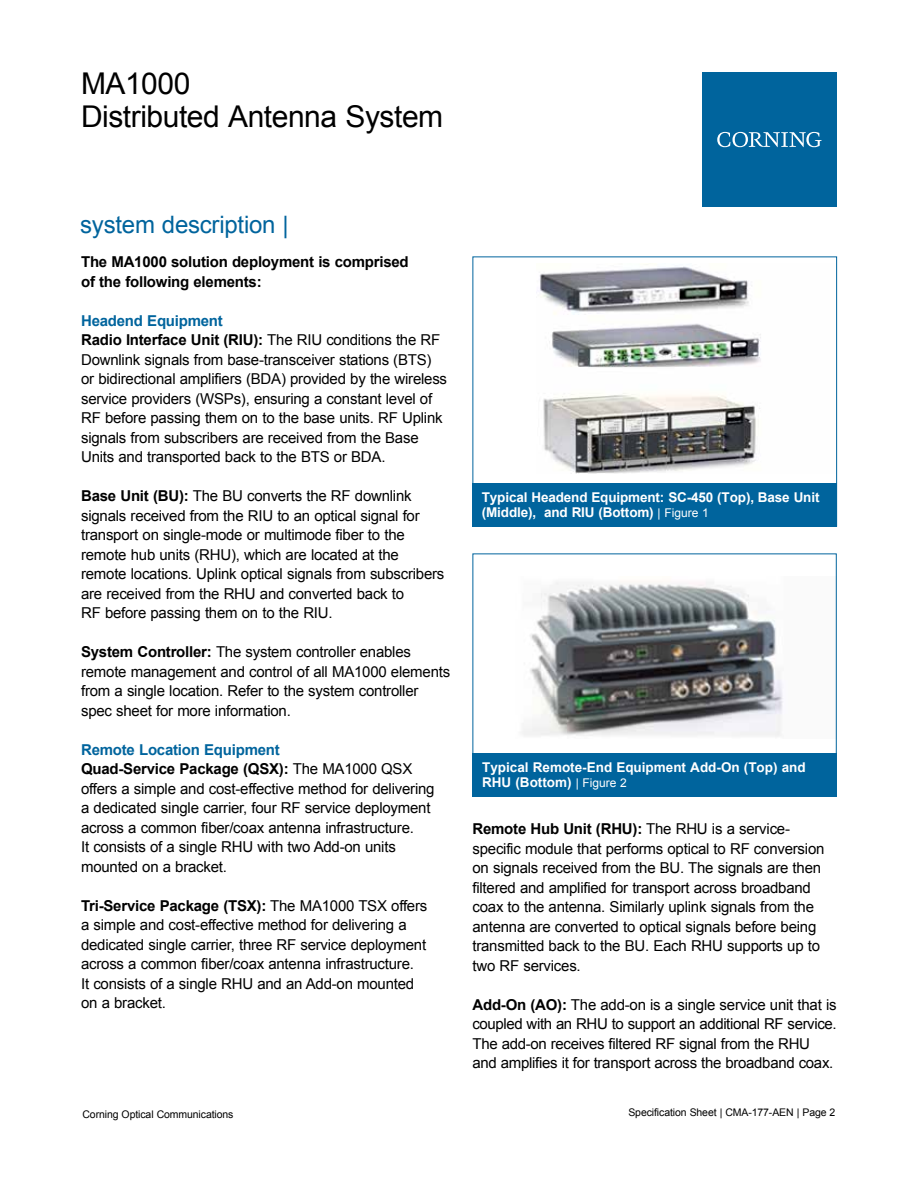
<style>
.page{position:relative;width:918px;height:1188px;background:#fff}
.page>*{position:absolute;margin:0;border:0;box-sizing:border-box;transform-origin:0 0}
.t1{font:30px/33px "Arial";letter-spacing:-.015em;color:#000}
.t2{font:24px "Arial";letter-spacing:-.01em;color:#00649d}
.t3{font:15px/19.5px "Arial";letter-spacing:-.015em;color:#000}
.t4{font:700 15px/19.5px "Arial";letter-spacing:-.015em;color:#000}
.t5{font:700 13.5px/15px "Arial";letter-spacing:-.01em;color:#fff}
.t6{font:10.5px "Arial";letter-spacing:-.01em;color:#000}
.s1{font-weight:700;color:#00649d}
.s2{font-weight:700}
.s3{font-weight:400;font-size:12px}
</style>
<div class="page">
<div style="left:702px;top:72px;width:135px;height:135px;background:#00649d"></div>
<svg style="left:717px;top:132px;width:105px;height:15px"></svg>
<img style="left:522px;top:582px;width:261px;height:155px">
<div style="left:472px;top:753px;width:365px;height:43px;background:#00649d"></div>
<img style="left:540px;top:264px;width:221px;height:210px">
<div style="left:472px;top:483px;width:365px;height:43px;background:#00649d"></div>
<h1 class="t1" style="left:81px;top:67px;width:364px">MA1000<br>Distributed Antenna System</h1>
<h2 class="t2" style="left:80px;top:209px;width:210px">system description |</h2>
<p class="t4" style="left:81px;top:253px;width:329px">The MA1000 solution deployment is comprised of the following elements:</p>
<p class="t3" style="left:81px;top:311px;width:368px"><span class="s1">Headend Equipment<br></span><span class="s2">Radio Interface Unit (RIU):</span> The RIU conditions the RF Downlink signals from base-transceiver stations (BTS) or bidirectional amplifiers (BDA) provided by the wireless service providers (WSPs), ensuring a constant level of RF before passing them on to the base units. RF Uplink signals from subscribers are received from the Base Units and transported back to the BTS or BDA.</p>
<p class="t3" style="left:81px;top:487px;width:365px"><span class="s2">Base Unit (BU):</span> The BU converts the RF downlink signals received from the RIU to an optical signal for transport on single-mode or multimode fiber to the remote hub units (RHU), which are located at the remote locations. Uplink optical signals from subscribers are received from the RHU and converted back to<br>RF before passing them on to the RIU.</p>
<p class="t3" style="left:81px;top:643px;width:371px"><span class="s2">System Controller:</span> The system controller enables remote management and control of all MA1000 elements from a single location. Refer to the system controller spec sheet for more information.</p>
<p class="t3" style="left:81px;top:740px;width:355px"><span class="s1">Remote Location Equipment<br></span><span class="s2">Quad-Service Package (QSX):</span> The MA1000 QSX offers a simple and cost-effective method for delivering a dedicated single carrier, four RF service deployment across a common fiber/coax antenna infrastructure.<br>It consists of a single RHU with two Add-on units mounted on a bracket.</p>
<p class="t3" style="left:81px;top:896px;width:348px"><span class="s2">Tri-Service Package (TSX):</span> The MA1000 TSX offers a simple and cost-effective method for delivering a dedicated single carrier, three RF service deployment across a common fiber/coax antenna infrastructure.<br>It consists of a single RHU and an Add-on mounted on a bracket.</p>
<p class="t6" style="left:82px;top:1107px;width:153px">Corning Optical Communications</p>
<p class="t5" style="left:482px;top:490px;width:339px">Typical Headend Equipment: SC-450 (Top), Base Unit (Middle), and RIU (Bottom) <span class="s3">| Figure 1</span></p>
<p class="t5" style="left:482px;top:760px;width:325px">Typical Remote-End Equipment Add-On (Top) and<br>RHU (Bottom) <span class="s3">| Figure 2</span></p>
<p class="t3" style="left:472px;top:820px;width:353px"><span class="s2">Remote Hub Unit (RHU):</span> The RHU is a service&shy;specific module that performs optical to RF conversion on signals received from the BU. The signals are then filtered and amplified for transport across broadband coax to the antenna. Similarly uplink signals from the antenna are converted to optical signals before being transmitted back to the BU. Each RHU supports up to two RF services.</p>
<p class="t3" style="left:472px;top:995px;width:366px"><span class="s2">Add-On (AO):</span> The add-on is a single service unit that is coupled with an RHU to support an additional RF service.<br>The add-on receives filtered RF signal from the RHU and amplifies it for transport across the broadband coax.</p>
<p class="t6" style="left:628px;top:1106px;width:209px">Specification Sheet | CMA-177-AEN | Page 2</p>
</div>
